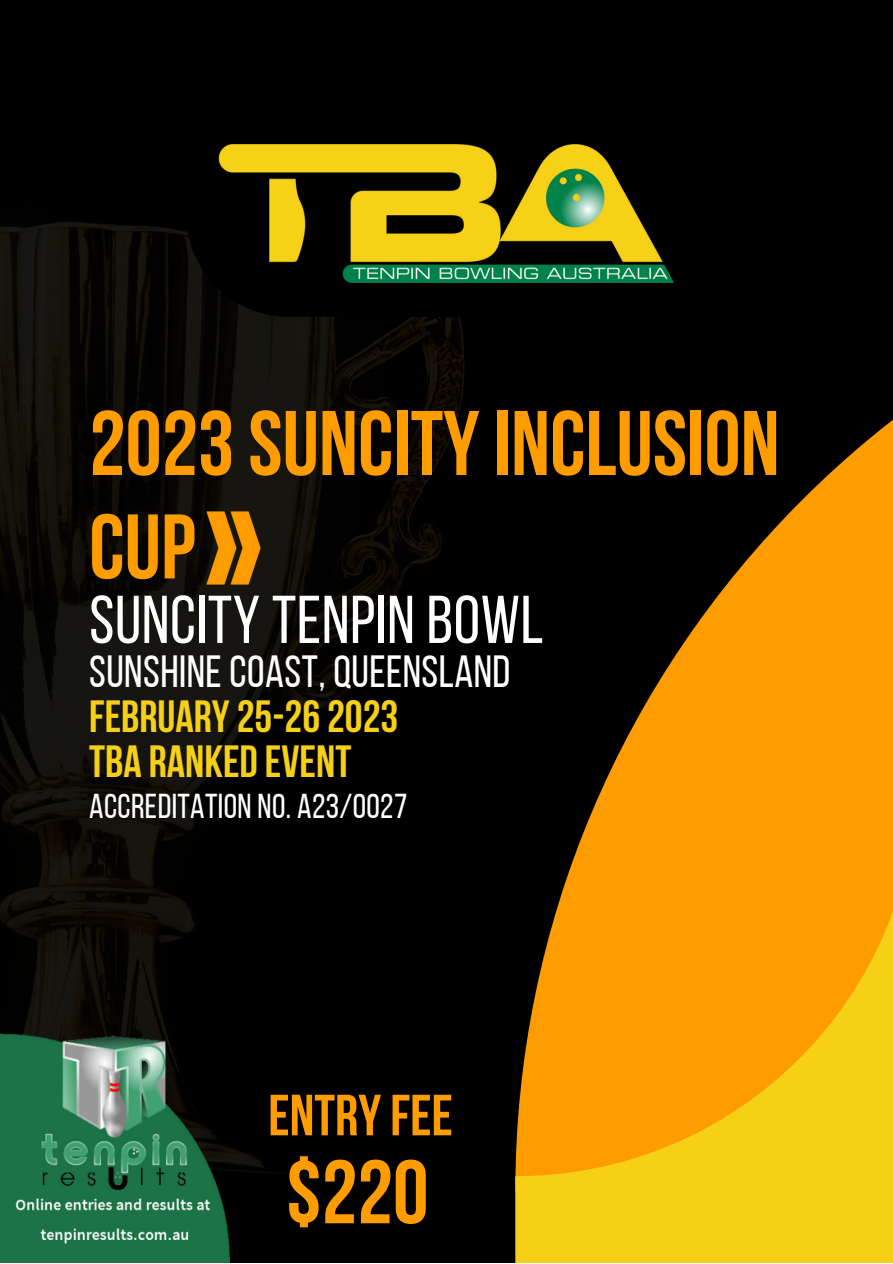
<style>
.page{position:relative;width:893px;height:1264px;background:#fff}
.page>*{position:absolute;margin:0;border:0;box-sizing:border-box;transform-origin:0 0}
.t1{font:700 91.35px/103.4px "Bebas Neue";color:#ff9c00}
.t2{font:700 89.85px "Bebas Neue";color:#ff9c00}
.t3{font:67.5px "Bebas Neue";letter-spacing:.01em;color:#fff}
.t4{font:700 57.9px "Bebas Neue";color:#ff9c00}
.t5{font:700 45px "Bebas Neue";color:#f6d017}
.t6{font:45px "Bebas Neue";letter-spacing:.01em;color:#fff}
.t7{font:34.5px "Bebas Neue";letter-spacing:.01em;color:#fff}
</style>
<div class="page">
<img style="left:0;top:0;width:892px;height:1262px">
<svg style="left:515px;top:213px;width:377px;height:561px;background:#4f3000"></svg>
<svg style="left:515px;top:774px;width:377px;height:488px;background:#eaa107"></svg>
<img style="left:186px;top:111px;width:520px;height:205px">
<img style="left:0;top:1033px;width:229px;height:229px">
<img style="left:190px;top:505px;width:87px;height:86px">
<h1 class="t1" style="left:89px;top:400px;width:692px">2023SUNCITYINCLUSION<br>CUP</h1>
<h3 class="t3" style="left:89px;top:592px;width:455px">SUNCITY TENPIN BOWL</h3>
<p class="t6" style="left:89px;top:653px;width:422px">SUNSHINE COAST, QUEENSLAND</p>
<p class="t5" style="left:89px;top:698px;width:310px">FEBRUARY25-26 2023</p>
<p class="t5" style="left:89px;top:743px;width:263px">TBA RANKED EVENT</p>
<p class="t7" style="left:89px;top:792px;width:319px">ACCREDITATION NO. A23/0027</p>
<p class="t4" style="left:268px;top:1091px;width:186px">ENTRYFEE</p>
<h2 class="t2" style="left:286px;top:1155px;width:144px">$220</h2>
</div>
